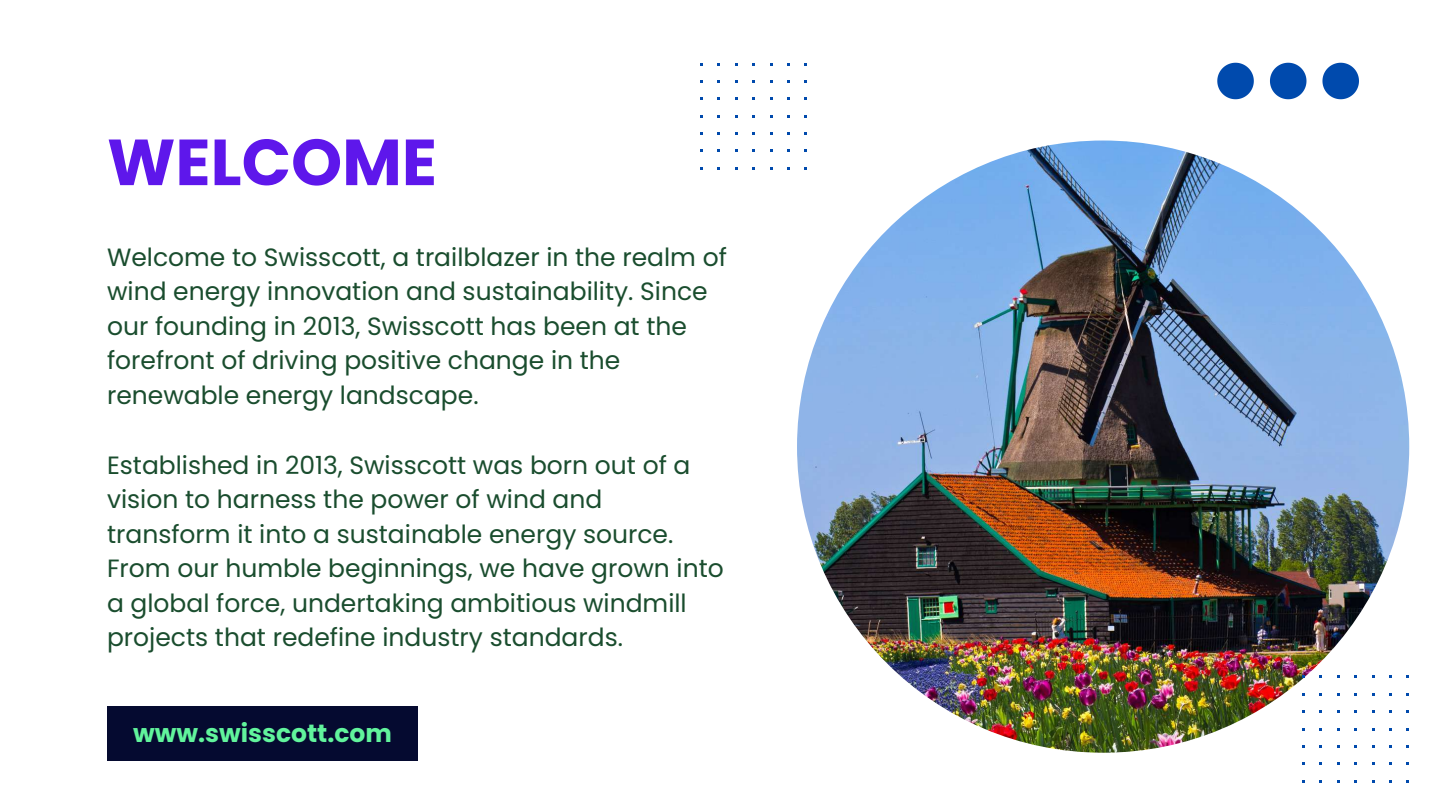
<style>
.page{position:relative;width:1440px;height:810px;background:#fff}
.page>*{position:absolute;margin:0;border:0;box-sizing:border-box;transform-origin:0 0}
.t1{font:700 65px "Poppins";color:#5e17eb}
.t2{font:25px/34.5px "Poppins";color:#1a4d2e}
.t3{font:700 25px "Poppins";color:#61f49c}
</style>
<div class="page">
<img style="left:797px;top:141px;width:612px;height:612px;border-radius:50%">
<svg style="left:1217px;top:63px;width:37px;height:36px"></svg>
<svg style="left:1270px;top:63px;width:36px;height:36px"></svg>
<svg style="left:1322px;top:63px;width:37px;height:36px"></svg>
<div style="left:107px;top:706px;width:311px;height:55px;background:#050a30"></div>
<h1 class="t1" style="left:107px;top:117px;width:331px">WELCOME</h1>
<p class="t2" style="left:107px;top:240px;width:621px">Welcome to Swisscott, a trailblazer in the realm of wind energy innovation and sustainability. Since our founding in 2013, Swisscott has been at the forefront of driving positive change in the renewable energy landscape.</p>
<p class="t2" style="left:107px;top:448px;width:618px">Established in 2013, Swisscott was born out of a vision to harness the power of wind and transform it into a sustainable energy source.<br>From our humble beginnings, we have grown into a global force, undertaking ambitious windmill projects that redefine industry standards.</p>
<p class="t3" style="left:133px;top:715px;width:260px">www.swisscott.com</p>
</div>
